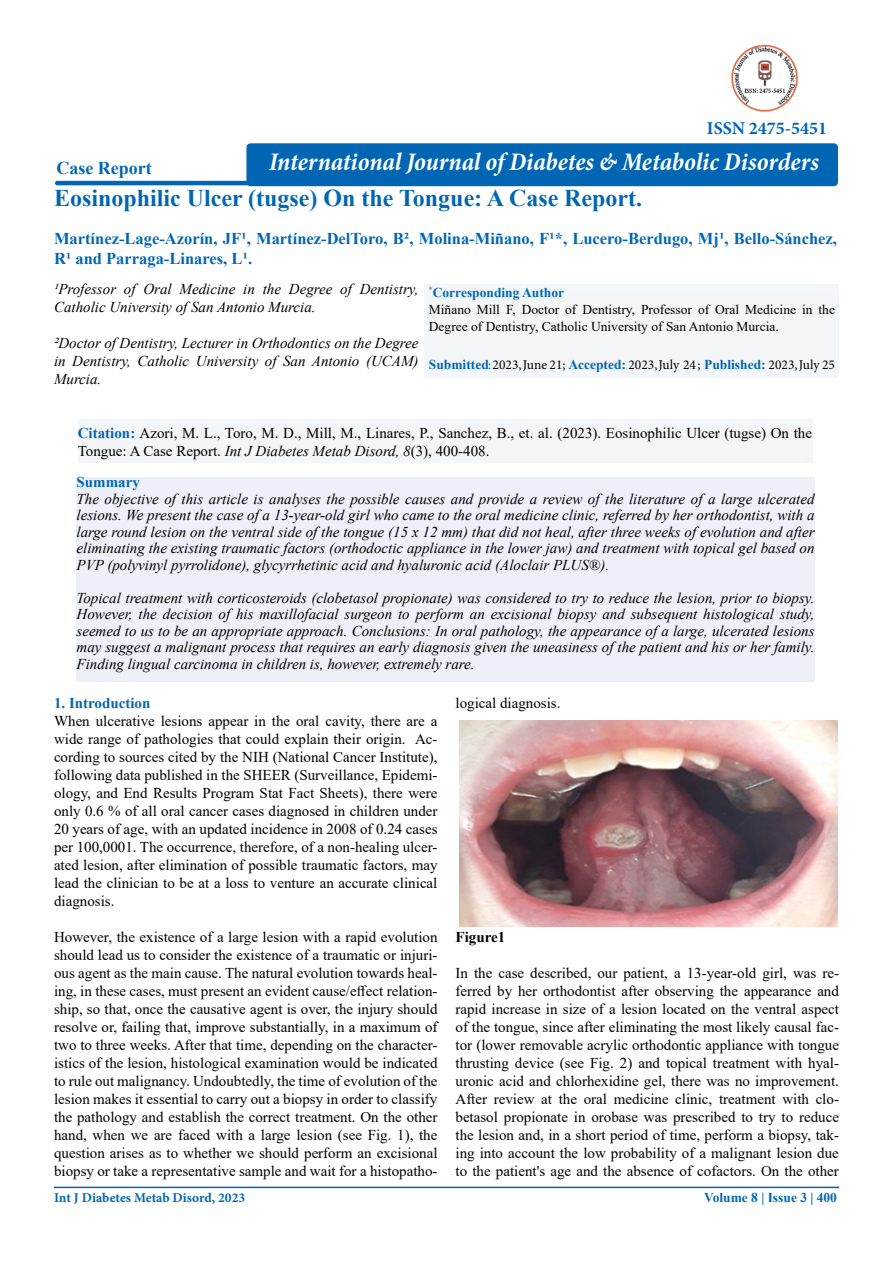
<style>
.page{position:relative;width:893px;height:1263px;background:#fff}
.page>*{position:absolute;margin:0;border:0;box-sizing:border-box;transform-origin:0 0}
.t1{font:italic 700 condensed 25.5px "Minion Pro";letter-spacing:-.005em;color:#fff}
.t2{font:700 24px "Times New Roman";color:#0066b3}
.t3{font:700 18px "Minion Pro";color:#0066b3}
.t4{font:700 18px "Times New Roman";color:#0066b3}
.t5{font:700 16.5px/19.8px "Times New Roman";color:#0066b3}
.t6{font:15px/18px "Times New Roman";color:#000;text-align:justify}
.t7{font:italic 15px/16.5px "Times New Roman";color:#000;text-align:justify}
.t8{font:700 15px "Times New Roman";color:#0066b3}
.t9{font:700 15px "Times New Roman";color:#000}
.t10{font:13.5px/17.2px "Times New Roman";color:#000}
.t11{font:13.5px "Minion Pro";color:#000}
.t12{font:700 13.5px "Minion Pro";color:#0066b3}
.t13{font:700 13.5px "Times New Roman";color:#0066b3}
.s1{font-weight:700;color:#0066b3}
.s2{font-family:"Times New Roman";font-weight:700;color:#0066b3}
.s3{color:#0066b3}
.s4{font-style:italic}
</style>
<div class="page">
<div style="left:65px;top:408px;width:762px;height:57px;background:#f3f6f9"></div>
<hr style="left:55px;top:181px;width:523px;height:4px;background:#0066b3;border-radius:2px">
<hr style="left:54px;top:1187px;width:785px;height:1px;background:#0066b3">
<div style="left:411px;top:274px;width:441px;height:106px;background:#f3f5f7"></div>
<div style="left:76px;top:477px;width:738px;height:205px;background:#eef0f9"></div>
<div style="left:246px;top:143px;width:592px;height:43px;background:#0066b3;border-radius:4px"></div>
<img style="left:731px;top:44px;width:67px;height:68px">
<img style="left:459px;top:720px;width:378px;height:207px">
<p class="t3" style="left:707px;top:115px;width:122px">ISSN 2475-5451</p>
<p class="t4" style="left:56px;top:155px;width:97px">Case Report</p>
<h1 class="t1" style="left:269px;top:145px;width:551px">International Journal of Diabetes &amp; Metabolic Disorders</h1>
<h2 class="t2" style="left:54px;top:181px;width:590px">Eosinophilic Ulcer (tugse) On the Tongue: A Case Report.</h2>
<p class="t5" style="left:54px;top:228px;width:785px">Martínez-Lage-Azorín, JF1, Martínez-DelToro, B2, Molina-Miñano, F1*, Lucero-Berdugo, Mj1, Bello-Sánchez,<br>R1 and Parraga-Linares, L1.</p>
<p class="t7" style="left:54px;top:280px;width:366px;line-height:18px">1Professor of Oral Medicine in the Degree of Dentistry,<br>Catholic University of San Antonio Murcia.</p>
<p class="t7" style="left:54px;top:334px;width:366px;line-height:18px">2Doctor of Dentistry, Lecturer in Orthodontics on the Degree in Dentistry, Catholic University of San Antonio (UCAM)<br>Murcia.</p>
<p class="t10" style="left:429px;top:283px;width:408px"><sup>*</sup><span class="s1">Corresponding Author<br></span>Miñano Mill F, Doctor of Dentistry, Professor of Oral Medicine in the<br>Degree of Dentistry, Catholic University of San Antonio Murcia.</p>
<p class="t11" style="left:429px;top:356px;width:408px"><span class="s2">Submitted</span><span class="s3">:</span> 2023, June 21; <span class="s2">Accepted:</span> 2023, July 24 ; <span class="s2">Published:</span> 2023, July 25</p>
<p class="t6" style="left:78px;top:423px;width:736px"><span class="s1">Citation:</span> Azori, M. L., Toro, M. D., Mill, M., Linares, P., Sanchez, B., et. al. (2023). Eosinophilic Ulcer (tugse) On the<br>Tongue: A Case Report. <span class="s4">Int J Diabetes Metab Disord, 8</span>(3), 400-408.</p>
<p class="t8" style="left:76px;top:471px;width:65px">Summary</p>
<p class="t7" style="left:76px;top:490px;width:740px">The objective of this article is analyses the possible causes and provide a review of the literature of a large ulcerated lesions. We present the case of a 13-year-old girl who came to the oral medicine clinic, referred by her orthodontist, with a large round lesion on the ventral side of the tongue (15 x 12 mm) that did not heal, after three weeks of evolution and after eliminating the existing traumatic factors (orthodoctic appliance in the lower jaw) and treatment with topical gel based on PVP (polyvinyl pyrrolidone), glycyrrhetinic acid and hyaluronic acid (Aloclair PLUS®).</p>
<p class="t7" style="left:76px;top:589px;width:740px">Topical treatment with corticosteroids (clobetasol propionate) was considered to try to reduce the lesion, prior to biopsy.<br>However, the decision of his maxillofacial surgeon to perform an excisional biopsy and subsequent histological study, seemed to us to be an appropriate approach. Conclusions: In oral pathology, the appearance of a large, ulcerated lesions may suggest a malignant process that requires an early diagnosis given the uneasiness of the patient and his or her family.<br>Finding lingual carcinoma in children is, however, extremely rare.</p>
<p class="t8" style="left:54px;top:692px;width:98px">1. Introduction</p>
<p class="t6" style="left:54px;top:711px;width:385px">When ulcerative lesions appear in the oral cavity, there are a wide range of pathologies that could explain their origin. Ac&shy;cording to sources cited by the NIH (National Cancer Institute), following data published in the SHEER (Surveillance, Epidemi&shy;ology, and End Results Program Stat Fact Sheets), there were only 0.6 % of all oral cancer cases diagnosed in children under 20 years of age, with an updated incidence in 2008 of 0.24 cases per 100,0001. The occurrence, therefore, of a non-healing ulcer&shy;ated lesion, after elimination of possible traumatic factors, may lead the clinician to be at a loss to venture an accurate clinical diagnosis.</p>
<p class="t6" style="left:54px;top:927px;width:385px">However, the existence of a large lesion with a rapid evolution should lead us to consider the existence of a traumatic or injuri&shy;ous agent as the main cause. The natural evolution towards heal&shy;ing, in these cases, must present an evident cause/effect relation&shy;ship, so that, once the causative agent is over, the injury should resolve or, failing that, improve substantially, in a maximum of two to three weeks. After that time, depending on the character&shy;istics of the lesion, histological examination would be indicated to rule out malignancy. Undoubtedly, the time of evolution of the lesion makes it essential to carry out a biopsy in order to classify the pathology and establish the correct treatment. On the other hand, when we are faced with a large lesion (see Fig. 1), the question arises as to whether we should perform an excisional biopsy or take a representative sample and wait for a histopatho-</p>
<p class="t6" style="left:455px;top:693px;width:106px">logical diagnosis.</p>
<p class="t9" style="left:455px;top:926px;width:51px">Figure1</p>
<p class="t6" style="left:455px;top:963px;width:385px">In the case described, our patient, a 13-year-old girl, was re&shy;ferred by her orthodontist after observing the appearance and rapid increase in size of a lesion located on the ventral aspect of the tongue, since after eliminating the most likely causal fac&shy;tor (lower removable acrylic orthodontic appliance with tongue thrusting device (see Fig. 2) and topical treatment with hyal&shy;uronic acid and chlorhexidine gel, there was no improvement.<br>After review at the oral medicine clinic, treatment with clo&shy;betasol propionate in orobase was prescribed to try to reduce the lesion and, in a short period of time, perform a biopsy, tak&shy;ing into account the low probability of a malignant lesion due to the patient's age and the absence of cofactors. On the other</p>
<p class="t12" style="left:54px;top:1188px;width:193px">Int J Diabetes Metab Disord, 2023</p>
<p class="t13" style="left:704px;top:1187px;width:134px">Volume 8 | Issue 3 | 400</p>
</div>
